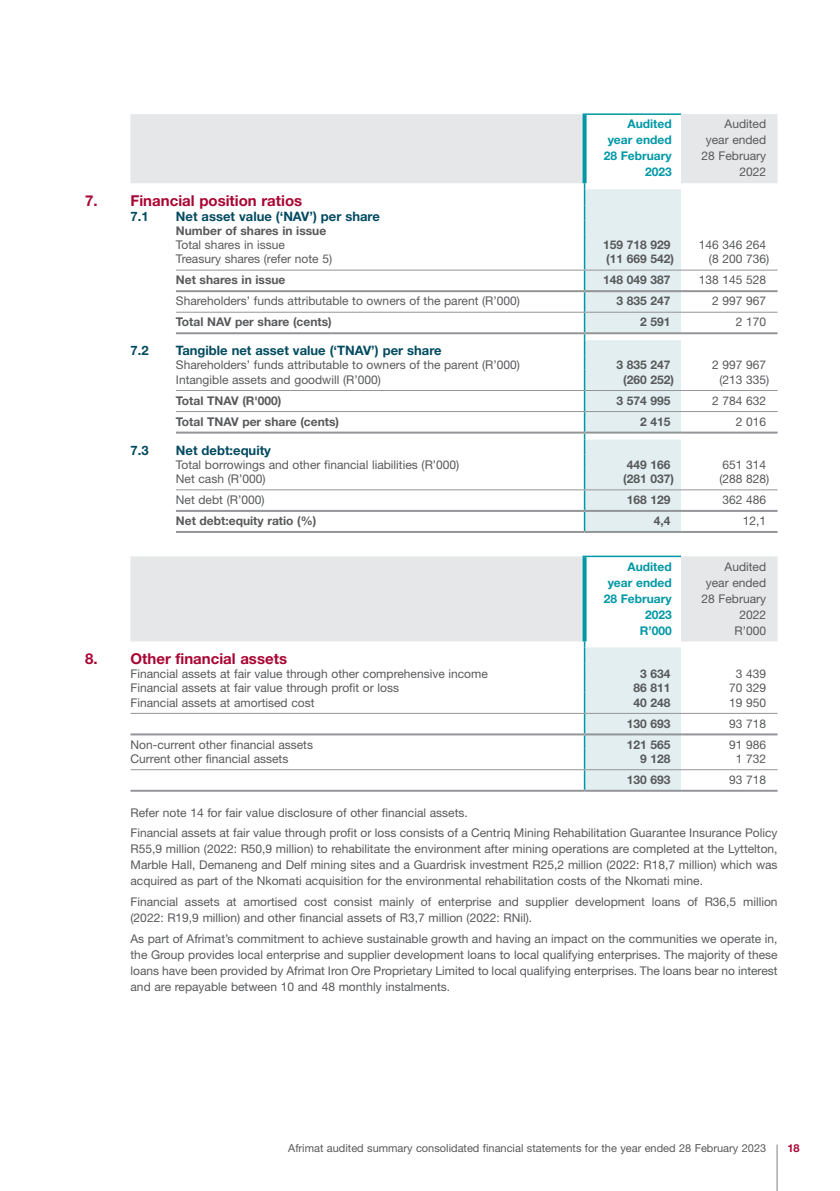
<style>
.page{position:relative;width:840px;height:1191px;background:#fff}
.page>*{position:absolute;margin:0;border:0;box-sizing:border-box;transform-origin:0 0}
.t1{font:700 15px "Helvetica Neue LT Pro";color:#a90533}
.t2{font:700 13px "Helvetica Neue LT Pro";color:#004a5f}
.t3{font:12px/16px "Helvetica Neue LT Pro";color:#58595b;text-align:right}
.t4{font:700 12px "Helvetica Neue LT Pro";color:#58595b}
.t5{font:700 12px/16px "Helvetica Neue LT Pro";color:#0098a6;text-align:right}
.t6{font:11px "Helvetica Neue LT Pro";color:#58595b}
.t7{font:700 11px "Helvetica Neue LT Pro";color:#a90533}
</style>
<div class="page">
<svg style="left:130px;top:114px;width:647px;height:69px;background:#e9eaeb"></svg>
<hr style="left:582px;top:113px;width:98px;height:2px;background:#0098a6">
<svg style="left:582px;top:115px;width:4px;height:68px"></svg>
<svg style="left:583px;top:183px;width:97px;height:348px;background:#dfedee"></svg>
<hr style="left:176px;top:270px;width:408px;height:1px;background:#939598">
<hr style="left:584px;top:270px;width:96px;height:1px;background:#939598">
<hr style="left:680px;top:270px;width:97px;height:1px;background:#939598">
<hr style="left:176px;top:312px;width:408px;height:1px;background:#939598">
<hr style="left:584px;top:312px;width:96px;height:1px;background:#939598">
<hr style="left:680px;top:312px;width:97px;height:1px;background:#939598">
<hr style="left:176px;top:411px;width:408px;height:1px;background:#939598">
<hr style="left:584px;top:411px;width:96px;height:1px;background:#939598">
<hr style="left:680px;top:411px;width:97px;height:1px;background:#939598">
<hr style="left:176px;top:290px;width:408px;height:2px;background:#939598">
<hr style="left:584px;top:290px;width:96px;height:2px;background:#939598">
<hr style="left:680px;top:290px;width:97px;height:2px;background:#939598">
<hr style="left:176px;top:332px;width:408px;height:2px;background:#939598">
<hr style="left:584px;top:332px;width:96px;height:2px;background:#939598">
<hr style="left:680px;top:332px;width:97px;height:2px;background:#939598">
<hr style="left:176px;top:431px;width:408px;height:2px;background:#939598">
<hr style="left:584px;top:431px;width:96px;height:2px;background:#939598">
<hr style="left:680px;top:431px;width:97px;height:2px;background:#939598">
<hr style="left:176px;top:390px;width:408px;height:1px;background:#939598">
<hr style="left:584px;top:390px;width:96px;height:1px;background:#939598">
<hr style="left:680px;top:390px;width:97px;height:1px;background:#939598">
<hr style="left:176px;top:489px;width:408px;height:1px;background:#939598">
<hr style="left:584px;top:489px;width:96px;height:1px;background:#939598">
<hr style="left:680px;top:489px;width:97px;height:1px;background:#939598">
<hr style="left:176px;top:531px;width:408px;height:2px;background:#939598">
<hr style="left:584px;top:531px;width:96px;height:2px;background:#939598">
<hr style="left:680px;top:531px;width:97px;height:2px;background:#939598">
<hr style="left:176px;top:510px;width:408px;height:2px;background:#939598">
<hr style="left:584px;top:510px;width:96px;height:2px;background:#939598">
<hr style="left:680px;top:510px;width:97px;height:2px;background:#939598">
<svg style="left:130px;top:556px;width:647px;height:85px;fill:#e6e7e8"></svg>
<svg style="left:583px;top:641px;width:97px;height:148px;background:#dfedee"></svg>
<hr style="left:130px;top:713px;width:454px;height:1px;background:#939598">
<hr style="left:584px;top:713px;width:96px;height:1px;background:#939598">
<hr style="left:680px;top:713px;width:97px;height:1px;background:#939598">
<hr style="left:130px;top:769px;width:454px;height:1px;background:#939598">
<hr style="left:584px;top:769px;width:96px;height:1px;background:#939598">
<hr style="left:680px;top:769px;width:97px;height:1px;background:#939598">
<hr style="left:130px;top:733px;width:454px;height:2px;background:#939598">
<hr style="left:584px;top:733px;width:96px;height:2px;background:#939598">
<hr style="left:680px;top:733px;width:97px;height:2px;background:#939598">
<hr style="left:130px;top:789px;width:454px;height:2px;background:#939598">
<hr style="left:584px;top:789px;width:96px;height:2px;background:#939598">
<hr style="left:680px;top:789px;width:97px;height:2px;background:#939598">
<hr style="left:582px;top:555px;width:98px;height:2px;background:#0098a6">
<svg style="left:582px;top:557px;width:4px;height:84px"></svg>
<hr style="left:776px;top:1144px;width:1px;height:47px;background:#808285">
<p class="t5" style="left:603px;top:116px;width:69px">Audited year ended<br>28 February<br>2023</p>
<p class="t3" style="left:701px;top:116px;width:66px">Audited year ended<br>28 February<br>2022</p>
<p class="t1" style="left:85px;top:191px;width:218px">7. Financial position ratios</p>
<p class="t2" style="left:130px;top:208px;width:20px">7.1</p>
<p class="t2" style="left:176px;top:208px;width:205px">Net asset value (‘NAV’) per share</p>
<p class="t4" style="left:176px;top:223px;width:152px">Number of shares in issue</p>
<p class="t3" style="left:176px;top:236px;width:110px">Total shares in issue</p>
<p class="t4" style="left:602px;top:237px;width:69px">159 718 929</p>
<p class="t3" style="left:698px;top:236px;width:69px">146 346 264</p>
<p class="t3" style="left:176px;top:251px;width:158px">Treasury shares (refer note 5)</p>
<p class="t4" style="left:605px;top:252px;width:69px">(11 669 542)</p>
<p class="t3" style="left:708px;top:251px;width:62px">(8 200 736)</p>
<p class="t4" style="left:176px;top:273px;width:111px">Net shares in issue</p>
<p class="t4" style="left:602px;top:273px;width:69px">148 049 387</p>
<p class="t3" style="left:698px;top:272px;width:69px">138 145 528</p>
<p class="t3" style="left:176px;top:293px;width:345px">Shareholders’ funds attributable to owners of the parent (R’000)</p>
<p class="t4" style="left:616px;top:294px;width:56px">3 835 247</p>
<p class="t3" style="left:711px;top:293px;width:56px">2 997 967</p>
<p class="t4" style="left:176px;top:315px;width:157px">Total NAV per share (cents)</p>
<p class="t4" style="left:639px;top:315px;width:32px">2 591</p>
<p class="t3" style="left:735px;top:314px;width:32px">2 170</p>
<p class="t2" style="left:130px;top:342px;width:20px">7.2</p>
<p class="t2" style="left:176px;top:342px;width:267px">Tangible net asset value (‘TNAV’) per share</p>
<p class="t3" style="left:176px;top:357px;width:345px">Shareholders’ funds attributable to owners of the parent (R’000)</p>
<p class="t4" style="left:616px;top:358px;width:56px">3 835 247</p>
<p class="t3" style="left:711px;top:357px;width:56px">2 997 967</p>
<p class="t3" style="left:176px;top:371px;width:206px">Intangible assets and goodwill (R’000)</p>
<p class="t4" style="left:622px;top:372px;width:52px">(260 252)</p>
<p class="t3" style="left:719px;top:371px;width:51px">(213 335)</p>
<p class="t4" style="left:176px;top:393px;width:107px">Total TNAV (R'000)</p>
<p class="t4" style="left:616px;top:393px;width:56px">3 574 995</p>
<p class="t3" style="left:711px;top:392px;width:56px">2 784 632</p>
<p class="t4" style="left:176px;top:414px;width:165px">Total TNAV per share (cents)</p>
<p class="t4" style="left:639px;top:414px;width:32px">2 415</p>
<p class="t3" style="left:735px;top:413px;width:32px">2 016</p>
<p class="t2" style="left:130px;top:442px;width:20px">7.3</p>
<p class="t2" style="left:176px;top:442px;width:96px">Net debt:equity</p>
<p class="t3" style="left:176px;top:456px;width:285px">Total borrowings and other financial liabilities (R’000)</p>
<p class="t4" style="left:626px;top:457px;width:45px">449 166</p>
<p class="t3" style="left:722px;top:456px;width:45px">651 314</p>
<p class="t3" style="left:176px;top:470px;width:91px">Net cash (R’000)</p>
<p class="t4" style="left:622px;top:471px;width:52px">(281 037)</p>
<p class="t3" style="left:719px;top:470px;width:51px">(288 828)</p>
<p class="t3" style="left:176px;top:491px;width:90px">Net debt (R’000)</p>
<p class="t4" style="left:626px;top:492px;width:45px">168 129</p>
<p class="t3" style="left:722px;top:491px;width:45px">362 486</p>
<p class="t4" style="left:176px;top:513px;width:142px">Net debt:equity ratio (%)</p>
<p class="t4" style="left:653px;top:513px;width:18px">4,4</p>
<p class="t3" style="left:742px;top:512px;width:25px">12,1</p>
<p class="t5" style="left:603px;top:558px;width:69px">Audited year ended<br>28 February<br>2023<br>R’000</p>
<p class="t3" style="left:701px;top:558px;width:66px">Audited year ended<br>28 February<br>2022<br>R’000</p>
<p class="t1" style="left:85px;top:649px;width:203px">8. Other financial assets</p>
<p class="t3" style="left:130px;top:665px;width:358px">Financial assets at fair value through other comprehensive income</p>
<p class="t4" style="left:639px;top:666px;width:32px">3 634</p>
<p class="t3" style="left:735px;top:665px;width:32px">3 439</p>
<p class="t3" style="left:130px;top:680px;width:270px">Financial assets at fair value through profit or loss</p>
<p class="t4" style="left:633px;top:680px;width:39px">86 811</p>
<p class="t3" style="left:728px;top:680px;width:39px">70 329</p>
<p class="t3" style="left:130px;top:694px;width:185px">Financial assets at amortised cost</p>
<p class="t4" style="left:633px;top:695px;width:39px">40 248</p>
<p class="t3" style="left:728px;top:694px;width:39px">19 950</p>
<p class="t4" style="left:626px;top:716px;width:45px">130 693</p>
<p class="t3" style="left:728px;top:715px;width:39px">93 718</p>
<p class="t3" style="left:130px;top:736px;width:184px">Non-current other financial assets</p>
<p class="t4" style="left:626px;top:737px;width:45px">121 565</p>
<p class="t3" style="left:728px;top:736px;width:39px">91 986</p>
<p class="t3" style="left:130px;top:750px;width:159px">Current other financial assets</p>
<p class="t4" style="left:639px;top:751px;width:32px">9 128</p>
<p class="t3" style="left:735px;top:750px;width:32px">1 732</p>
<p class="t4" style="left:626px;top:772px;width:45px">130 693</p>
<p class="t3" style="left:728px;top:771px;width:39px">93 718</p>
<p class="t3" style="left:130px;top:803px;width:648px;line-height:20px;text-align:left">Refer note 14 for fair value disclosure of other financial assets.<br>Financial assets at fair value through profit or loss consists of a Centriq Mining Rehabilitation Guarantee Insurance Policy</p>
<p class="t3" style="left:130px;top:841px;width:648px;text-align:justify">R55,9 million (2022: R50,9 million) to rehabilitate the environment after mining operations are completed at the Lyttelton, Marble Hall, Demaneng and Delf mining sites and a Guardrisk investment R25,2 million (2022: R18,7 million) which was acquired as part of the Nkomati acquisition for the environmental rehabilitation costs of the Nkomati mine.</p>
<p class="t3" style="left:130px;top:894px;width:648px;text-align:left">Financial assets at amortised cost consist mainly of enterprise and supplier development loans of R36,5 million (2022: R19,9 million) and other financial assets of R3,7 million (2022: RNil).</p>
<p class="t3" style="left:130px;top:931px;width:648px;text-align:justify">As part of Afrimat’s commitment to achieve sustainable growth and having an impact on the communities we operate in, the Group provides local enterprise and supplier development loans to local qualifying enterprises. The majority of these loans have been provided by Afrimat Iron Ore Proprietary Limited to local qualifying enterprises. The loans bear no interest and are repayable between 10 and 48 monthly instalments.</p>
<p class="t6" style="left:288px;top:1141px;width:479px">Afrimat audited summary consolidated financial statements for the year ended 28 February 2023</p>
<p class="t7" style="left:786px;top:1141px;width:14px">18</p>
</div>
